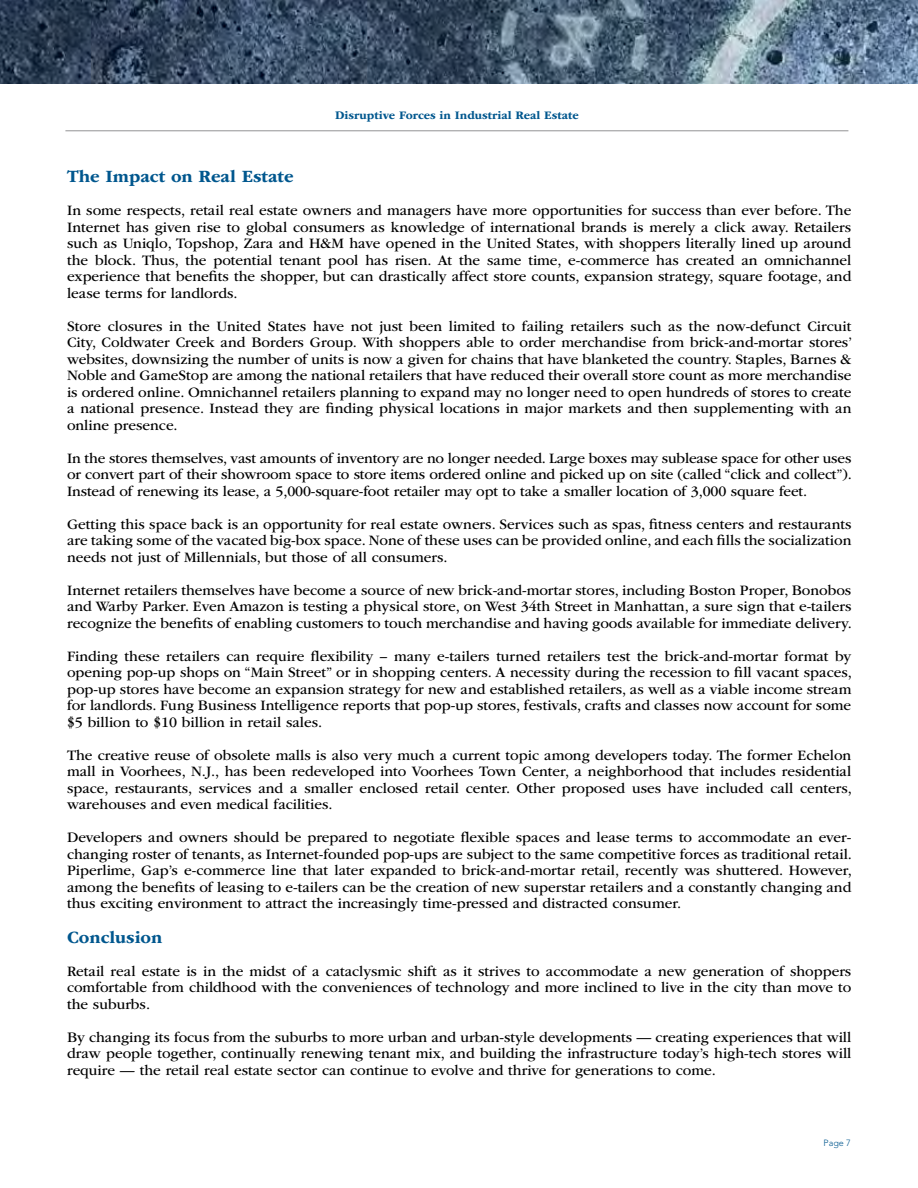
<style>
.page{position:relative;width:918px;height:1188px;background:#fff}
.page>*{position:absolute;margin:0;border:0;box-sizing:border-box;transform-origin:0 0}
.t1{font:700 18px "ITC Garamond Std";color:#00578e}
.t2{font:15px/16.5px "ITC Garamond Std";color:#000;text-align:justify}
.t3{font:700 12px "ITC Garamond Std";color:#00578e}
.t4{font:300 9px "Avenir LT Std";color:#00578e}
</style>
<div class="page">
<hr style="left:65px;top:130px;width:783px;height:1px;background:#929294">
<img style="left:0;top:0;width:918px;height:83px">
<p class="t3" style="left:335px;top:108px;width:245px">Disruptive Forces in Industrial Real Estate</p>
<p class="t1" style="left:67px;top:166px;width:228px">The Impact on Real Estate</p>
<p class="t2" style="left:67px;top:202px;width:786px">In some respects, retail real estate owners and managers have more opportunities for success than ever before. The Internet has given rise to global consumers as knowledge of international brands is merely a click away. Retailers such as Uniqlo, Topshop, Zara and H&amp;M have opened in the United States, with shoppers literally lined up around the block. Thus, the potential tenant pool has risen. At the same time, e-commerce has created an omnichannel experience that benefits the shopper, but can drastically affect store counts, expansion strategy, square footage, and lease terms for landlords.</p>
<p class="t2" style="left:67px;top:318px;width:786px">Store closures in the United States have not just been limited to failing retailers such as the now-defunct Circuit City, Coldwater Creek and Borders Group. With shoppers able to order merchandise from brick-and-mortar stores’ websites, downsizing the number of units is now a given for chains that have blanketed the country. Staples, Barnes &amp; Noble and GameStop are among the national retailers that have reduced their overall store count as more merchandise is ordered online. Omnichannel retailers planning to expand may no longer need to open hundreds of stores to create a national presence. Instead they are finding physical locations in major markets and then supplementing with an online presence.</p>
<p class="t2" style="left:67px;top:450px;width:786px">In the stores themselves, vast amounts of inventory are no longer needed. Large boxes may sublease space for other uses or convert part of their showroom space to store items ordered online and picked up on site (called “click and collect”).<br>Instead of renewing its lease, a 5,000-square-foot retailer may opt to take a smaller location of 3,000 square feet.</p>
<p class="t2" style="left:67px;top:516px;width:786px">Getting this space back is an opportunity for real estate owners. Services such as spas, fitness centers and restaurants are taking some of the vacated big-box space. None of these uses can be provided online, and each fills the socialization needs not just of Millennials, but those of all consumers.</p>
<p class="t2" style="left:67px;top:582px;width:786px">Internet retailers themselves have become a source of new brick-and-mortar stores, including Boston Proper, Bonobos and Warby Parker. Even Amazon is testing a physical store, on West 34th Street in Manhattan, a sure sign that e-tailers recognize the benefits of enabling customers to touch merchandise and having goods available for immediate delivery.</p>
<p class="t2" style="left:67px;top:648px;width:786px">Finding these retailers can require flexibility – many e-tailers turned retailers test the brick-and-mortar format by opening pop-up shops on “Main Street” or in shopping centers. A necessity during the recession to fill vacant spaces, pop-up stores have become an expansion strategy for new and established retailers, as well as a viable income stream for landlords. Fung Business Intelligence reports that pop-up stores, festivals, crafts and classes now account for some $5 billion to $10 billion in retail sales.</p>
<p class="t2" style="left:67px;top:747px;width:786px">The creative reuse of obsolete malls is also very much a current topic among developers today. The former Echelon mall in Voorhees, N.J., has been redeveloped into Voorhees Town Center, a neighborhood that includes residential space, restaurants, services and a smaller enclosed retail center. Other proposed uses have included call centers, warehouses and even medical facilities.</p>
<p class="t2" style="left:67px;top:829px;width:786px">Developers and owners should be prepared to negotiate flexible spaces and lease terms to accommodate an ever&shy;changing roster of tenants, as Internet-founded pop-ups are subject to the same competitive forces as traditional retail.<br>Piperlime, Gap’s e-commerce line that later expanded to brick-and-mortar retail, recently was shuttered. However, among the benefits of leasing to e-tailers can be the creation of new superstar retailers and a constantly changing and thus exciting environment to attract the increasingly time-pressed and distracted consumer.</p>
<p class="t1" style="left:67px;top:927px;width:97px">Conclusion</p>
<p class="t2" style="left:67px;top:963px;width:786px">Retail real estate is in the midst of a cataclysmic shift as it strives to accommodate a new generation of shoppers comfortable from childhood with the conveniences of technology and more inclined to live in the city than move to the suburbs.</p>
<p class="t2" style="left:67px;top:1029px;width:786px">By changing its focus from the suburbs to more urban and urban-style developments — creating experiences that will draw people together, continually renewing tenant mix, and building the infrastructure today’s high-tech stores will require — the retail real estate sector can continue to evolve and thrive for generations to come.</p>
<p class="t4" style="left:824px;top:1137px;width:29px">Page 7</p>
</div>
